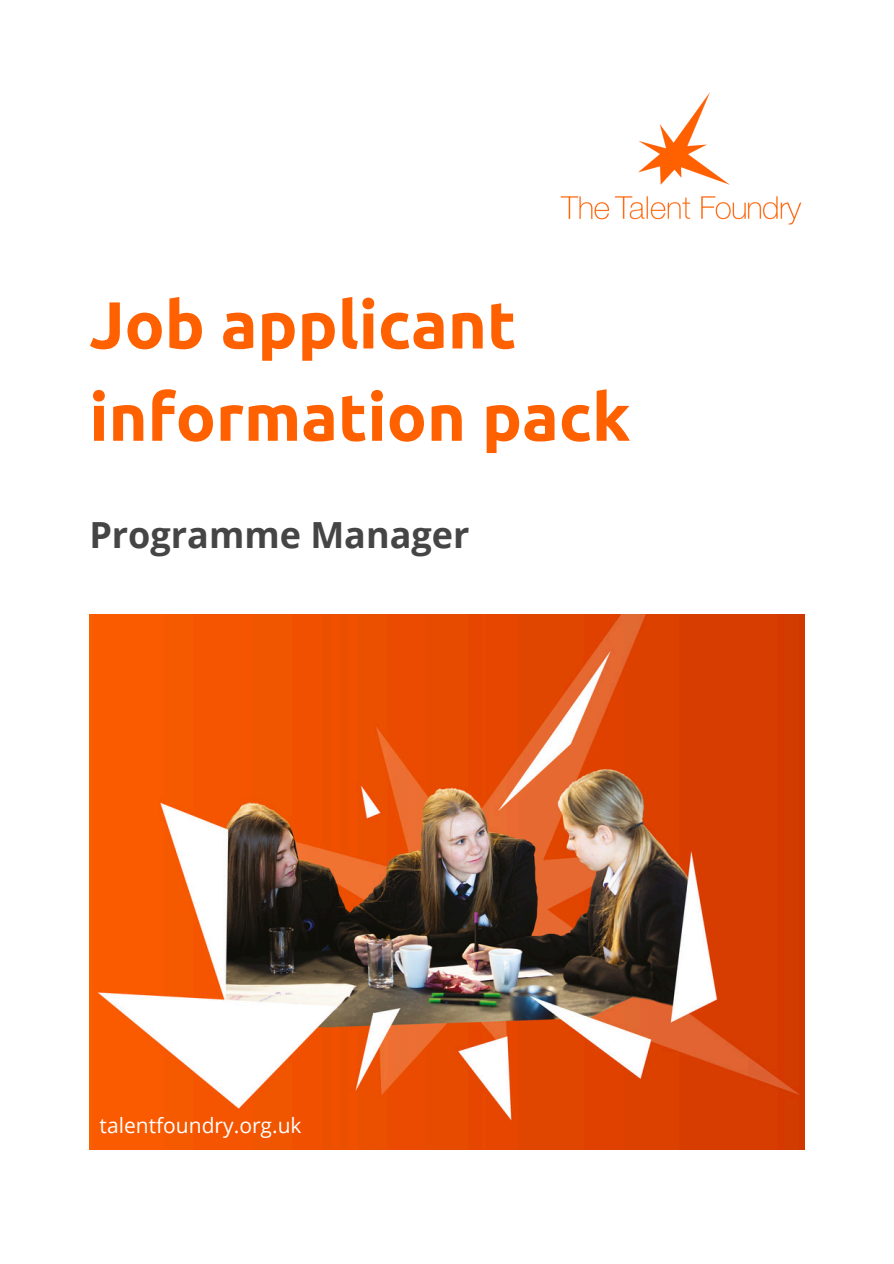
<style>
.page{position:relative;width:894px;height:1264px;background:#fff}
.page>*{position:absolute;margin:0;border:0;box-sizing:border-box;transform-origin:0 0}
.t1{font:700 66.3px/92.2px "Ubuntu";color:#ff6000}
.t2{font:700 36px "Open Sans";color:#454545}
.t3{font:21px "Open Sans";color:#fff}
</style>
<div class="page">
<img style="left:560px;top:92px;width:242px;height:133px">
<img style="left:89px;top:614px;width:715px;height:535px">
<h2 class="t1" style="left:89px;top:278px;width:542px">Job applicant information pack</h2>
<p class="t2" style="left:89px;top:509px;width:381px">Programme Manager</p>
<p class="t3" style="left:100px;top:1110px;width:203px">talentfoundry.org.uk</p>
</div>
